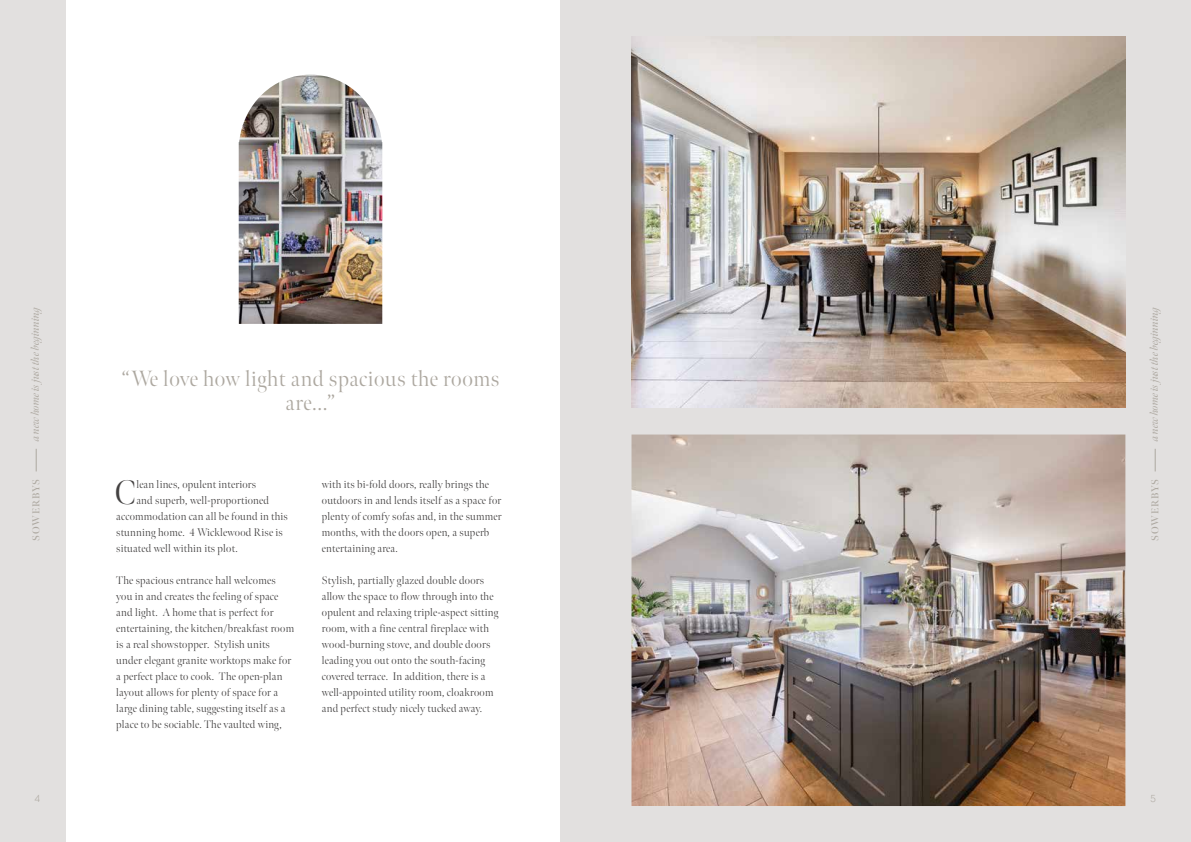
<style>
.page{position:relative;width:1191px;height:842px;background:#fff}
.page>*{position:absolute;margin:0;border:0;box-sizing:border-box;transform-origin:0 0}
.t1{font:300 34px "Meno Banner";color:#434141}
.t2{font:300 22px/24px "Meno Banner";letter-spacing:.025em;color:#ada8a0;text-align:center}
.t3{font:300 11px/16px "Meno Banner";letter-spacing:.02em;color:#434141}
.t4{font:italic 11px "Meno Banner";letter-spacing:-.01em;color:#ada8a0}
.t5{font:600 10px "Meno Banner";letter-spacing:.08em;color:#ada8a0}
.t6{font:300 10px "Quasimoda";color:#ada8a0}
</style>
<div class="page">
<div style="left:0;top:0;width:595px;height:842px;background:#e2e0df"></div>
<div style="left:595px;top:0;width:596px;height:842px;background:#e2e0df"></div>
<svg style="left:36px;top:449px;width:1px;height:22px"></svg>
<svg style="left:1155px;top:449px;width:1px;height:22px"></svg>
<div style="left:66px;top:0;width:493px;height:842px;background:#fff"></div>
<img style="left:631px;top:36px;width:494px;height:371px">
<img style="left:239px;top:75px;width:143px;height:249px">
<img style="left:631px;top:434px;width:494px;height:372px">
<p class="t4" style="left:29px;top:441px;width:138px;rotate:-90deg">a new home is just the beginning</p>
<p class="t4" style="left:1147px;top:441px;width:138px;rotate:-90deg">a new home is just the beginning</p>
<h1 class="t1" style="left:115px;top:472px;width:22px">C</h1>
<p class="t3" style="left:136px;top:477px;width:121px">lean lines, opulent interiors</p>
<h2 class="t2" style="left:121px;top:367px;width:379px">“We love how light and spacious the rooms are...”</h2>
<p class="t5" style="left:30px;top:541px;width:63px;rotate:-90deg">SOWERBYS</p>
<p class="t5" style="left:1149px;top:541px;width:63px;rotate:-90deg">SOWERBYS</p>
<p class="t3" style="left:322px;top:477px;width:181px">with its bi-fold doors, really brings the outdoors in and lends itself as a space for plenty of comfy sofas and, in the summer months, with the doors open, a superb entertaining area.</p>
<p class="t3" style="left:322px;top:573px;width:178px">Stylish, partially glazed double doors allow the space to flow through into the opulent and relaxing triple-aspect sitting room, with a fine central fireplace with wood-burning stove, and double doors leading you out onto the south-facing covered terrace. In addition, there is a well-appointed utility room, cloakroom and perfect study nicely tucked away.</p>
<p class="t3" style="left:136px;top:493px;width:134px">and superb, well-proportioned</p>
<p class="t3" style="left:116px;top:509px;width:173px">accommodation can all be found in this</p>
<p class="t3" style="left:116px;top:525px;width:168px">stunning home. 4 Wicklewood Rise is</p>
<p class="t3" style="left:116px;top:541px;width:123px">situated well within its plot.</p>
<p class="t3" style="left:116px;top:573px;width:179px">The spacious entrance hall welcomes you in and creates the feeling of space and light. A home that is perfect for entertaining, the kitchen/breakfast room is a real showstopper. Stylish units under elegant granite worktops make for a perfect place to cook. The open-plan layout allows for plenty of space for a large dining table, suggesting itself as a place to be sociable. The vaulted wing,</p>
<p class="t6" style="left:35px;top:791px;width:7px">4</p>
<p class="t6" style="left:1150px;top:791px;width:7px">5</p>
</div>
